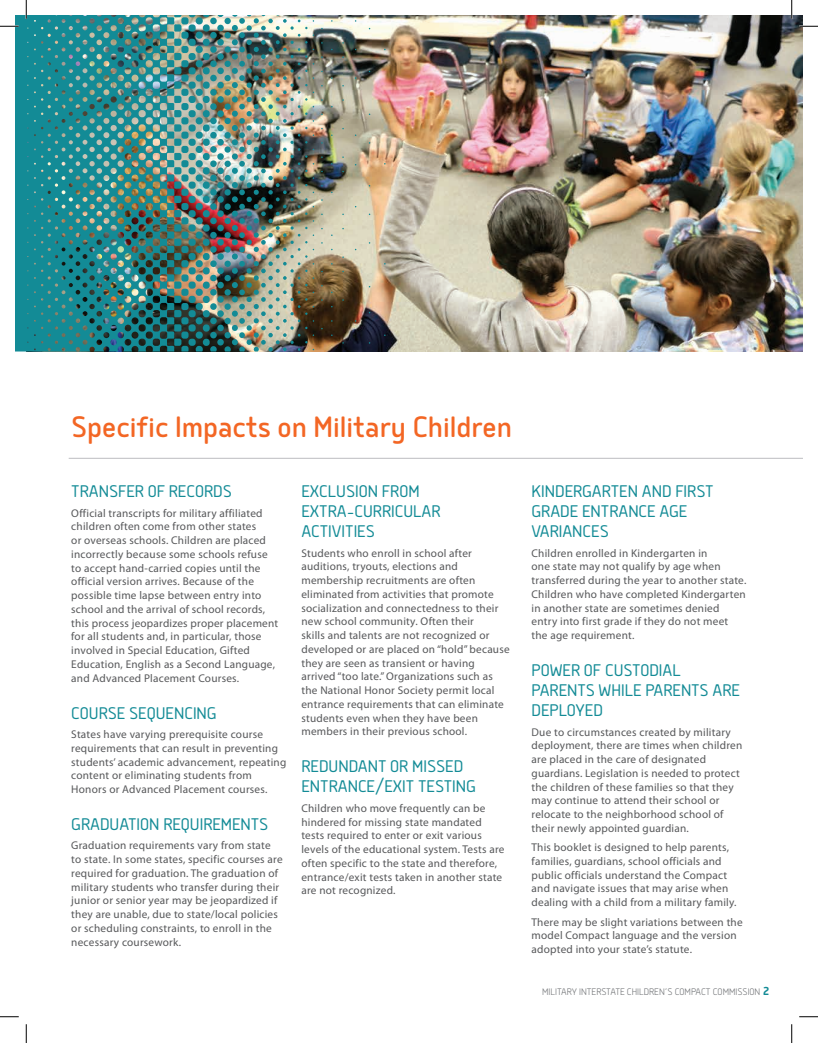
<style>
.page{position:relative;width:818px;height:1043px;background:#fff}
.page>*{position:absolute;margin:0;border:0;box-sizing:border-box;transform-origin:0 0}
.t1{font:35px "Delm";color:#f36624}
.t2{font:300 20px/20px "Delm";color:#138b96}
.t3{font:11.25px/13.8px "Myriad Pro";letter-spacing:.02em;color:#57585a}
.t4{font:300 11.25px "Delm";color:#76787b}
.s1{font-weight:700;font-size:13.75px;color:#138b96}
</style>
<div class="page">
<img style="left:385px;top:15px;width:417px;height:336px">
<img style="left:15px;top:15px;width:370px;height:336px">
<hr style="left:69px;top:458px;width:733px;height:1px;background:#bcbdc0">
<svg style="left:0;top:25px;width:19px;height:2px"></svg>
<svg style="left:799px;top:25px;width:19px;height:2px"></svg>
<svg style="left:0;top:1016px;width:19px;height:1px"></svg>
<svg style="left:799px;top:1016px;width:19px;height:1px"></svg>
<svg style="left:25px;top:0;width:2px;height:19px"></svg>
<svg style="left:25px;top:1024px;width:2px;height:18px"></svg>
<svg style="left:790px;top:0;width:2px;height:19px"></svg>
<svg style="left:791px;top:1024px;width:1px;height:18px"></svg>
<h1 class="t1" style="left:71px;top:406px;width:442px">Specific Impacts on Military Children</h1>
<h2 class="t2" style="left:71px;top:480px;width:162px">TRANSFER OF RECORDS</h2>
<p class="t3" style="left:71px;top:506px;width:208px">Official transcripts for military affiliated children often come from other states<br>or overseas schools. Children are placed incorrectly because some schools refuse to accept hand-carried copies until the official version arrives. Because of the possible time lapse between entry into school and the arrival of school records, this process jeopardizes proper placement for all students and, in particular, those involved in Special Education, Gifted Education, English as a Second Language, and Advanced Placement Courses.</p>
<h2 class="t2" style="left:71px;top:702px;width:147px">COURSE SEQUENCING</h2>
<p class="t3" style="left:71px;top:727px;width:216px">States have varying prerequisite course requirements that can result in preventing students’ academic advancement, repeating content or eliminating students from Honors or Advanced Placement courses.</p>
<h2 class="t2" style="left:71px;top:813px;width:198px">GRADUATION REQUIREMENTS</h2>
<p class="t3" style="left:71px;top:838px;width:213px">Graduation requirements vary from state to state. In some states, specific courses are required for graduation. The graduation of military students who transfer during their junior or senior year may be jeopardized if they are unable, due to state/local policies or scheduling constraints, to enroll in the necessary coursework.</p>
<h2 class="t2" style="left:301px;top:480px;width:141px">EXCLUSION FROM<br>EXTRA-CURRICULAR<br>ACTIVITIES</h2>
<p class="t3" style="left:301px;top:546px;width:210px">Students who enroll in school after auditions, tryouts, elections and membership recruitments are often eliminated from activities that promote socialization and connectedness to their new school community. Often their<br>skills and talents are not recognized or developed or are placed on “hold” because they are seen as transient or having arrived “too late.” Organizations such as the National Honor Society permit local entrance requirements that can eliminate students even when they have been members in their previous school.</p>
<h2 class="t2" style="left:301px;top:755px;width:176px">REDUNDANT OR MISSED<br>ENTRANCE/EXIT TESTING</h2>
<p class="t3" style="left:301px;top:801px;width:204px">Children who move frequently can be hindered for missing state mandated tests required to enter or exit various levels of the educational system. Tests are often specific to the state and therefore, entrance/exit tests taken in another state are not recognized.</p>
<h2 class="t2" style="left:531px;top:480px;width:183px">KINDERGARTEN AND FIRST<br>GRADE ENTRANCE AGE<br>VARIANCES</h2>
<p class="t3" style="left:531px;top:546px;width:216px">Children enrolled in Kindergarten in<br>one state may not qualify by age when transferred during the year to another state.<br>Children who have completed Kindergarten in another state are sometimes denied entry into first grade if they do not meet the age requirement.</p>
<h2 class="t2" style="left:531px;top:659px;width:210px">POWER OF CUSTODIAL<br>PARENTS WHILE PARENTS ARE<br>DEPLOYED</h2>
<p class="t3" style="left:531px;top:724px;width:212px">Due to circumstances created by military deployment, there are times when children are placed in the care of designated guardians. Legislation is needed to protect the children of these families so that they may continue to attend their school or relocate to the neighborhood school of their newly appointed guardian.</p>
<p class="t3" style="left:531px;top:840px;width:206px">This booklet is designed to help parents, families, guardians, school officials and public officials understand the Compact and navigate issues that may arise when dealing with a child from a military family.</p>
<p class="t3" style="left:531px;top:914px;width:213px">There may be slight variations between the model Compact language and the version adopted into your state’s statute.</p>
<p class="t4" style="left:542px;top:985px;width:228px">MILITARY INTERSTATE CHILDREN’S COMPACT COMMISSION <span class="s1">2</span></p>
</div>
